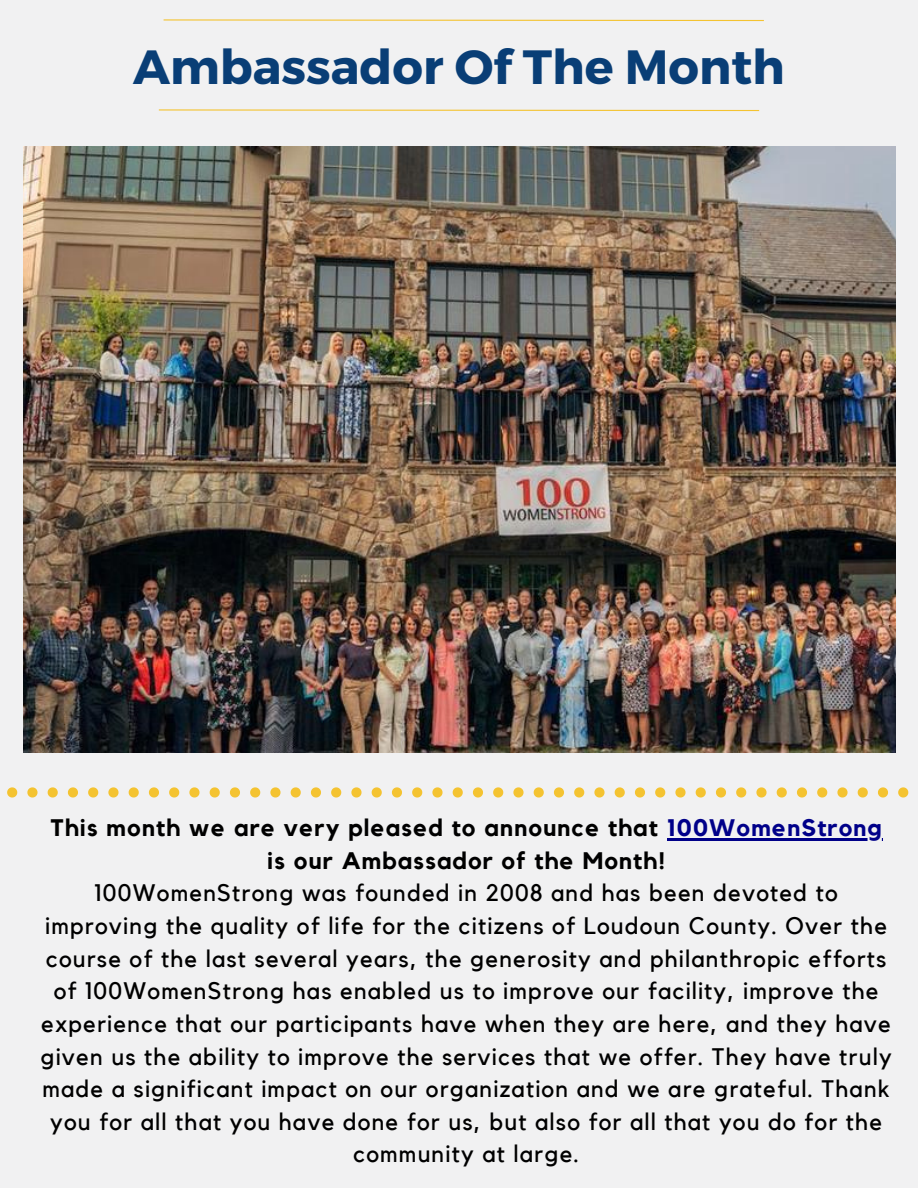
<style>
.page{position:relative;width:918px;height:1188px;background:#f1f1f2}
.page>*{position:absolute;margin:0;border:0;box-sizing:border-box;transform-origin:0 0}
.t1{font:700 48px "Montserrat";color:#093e76}
.t2{font:23.85px/32.7px "Kollektif";letter-spacing:.05em;color:#000;text-align:center}
.t3{font:700 23.85px/32.7px "Kollektif";letter-spacing:.05em;color:#000;text-align:center}
.s1{color:#000089}
</style>
<div class="page">
<svg style="left:158px;top:109px;width:602px;height:3px"></svg>
<svg style="left:163px;top:19px;width:601px;height:3px"></svg>
<svg style="left:7px;top:787px;width:901px;height:11px"></svg>
<img style="left:23px;top:146px;width:872px;height:607px">
<hr style="left:667px;top:838px;width:216px;height:3px;background:#000089">
<p class="t1" style="left:133px;top:36px;width:653px">Ambassador Of The Month</p>
<p class="t3" style="left:51px;top:812px;width:833px">This month we are very pleased to announce that <span class="s1">100WomenStrong </span>is our Ambassador of the Month!</p>
<p class="t2" style="left:40px;top:878px;width:853px">100WomenStrong was founded in 2008 and has been devoted to improving the quality of life for the citizens of Loudoun County. Over the course of the last several years, the generosity and philanthropic efforts of 100WomenStrong has enabled us to improve our facility, improve the experience that our participants have when they are here, and they have given us the ability to improve the services that we offer. They have truly made a significant impact on our organization and we are grateful. Thank you for all that you have done for us, but also for all that you do for the community at large.</p>
</div>
